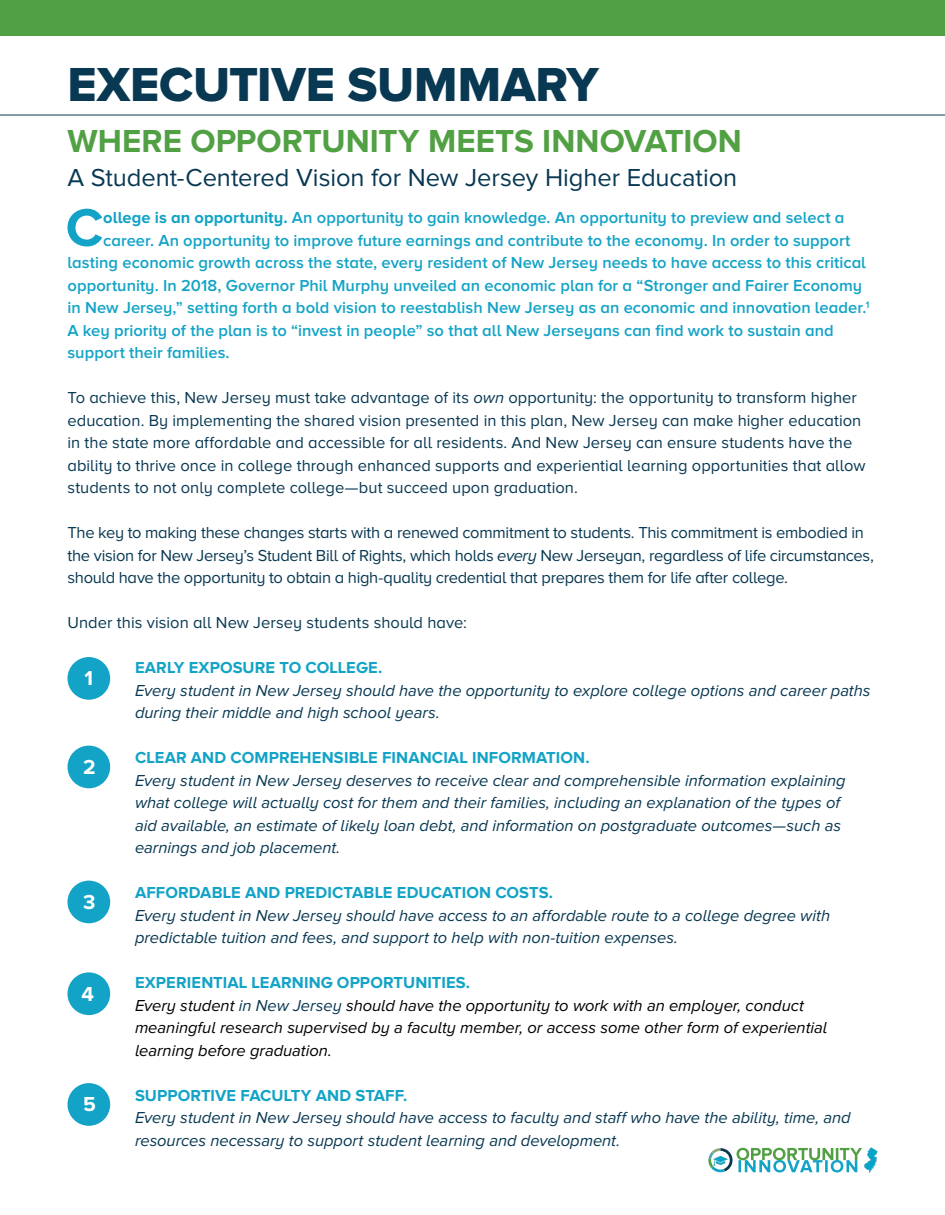
<style>
.page{position:relative;width:945px;height:1215px;background:#fff}
.page>*{position:absolute;margin:0;border:0;box-sizing:border-box;transform-origin:0 0}
.body_copy{font:700 54.75px "Proxima Nova A";color:#13a3c6}
.t1{font:49.5px "Proxima Nova Extrabld";letter-spacing:-.005em;color:#083852}
.t2{font:700 33px "Proxima Nova";color:#51a044}
.t3{font:25.5px "Proxima Nova";letter-spacing:-.005em;color:#083852}
.list{font:700 21px "Proxima Nova A";color:#fff}
.body_copy-2{font:16.5px/22.5px "Proxima Nova A";color:#083852}
.body_copy-3{font:italic 16.5px/22.5px "Proxima Nova A";color:#083852}
.body_copy-4{font:600 16.5px "Proxima Nova A";color:#13a3c6}
.body_copy-5{font:italic 16.5px/22.5px "Proxima Nova A";color:#000}
.body_copy-6{font:700 16.5px "Proxima Nova A";letter-spacing:.005em;color:#13a3c6}
.s1{font-weight:700}
.s2{font-style:italic}
.s3{color:#083852}
</style>
<div class="page">
<div style="left:0;top:0;width:945px;height:35px;background:#51a044"></div>
<div style="left:68px;top:657px;width:42px;height:43px;background:#13a3c6;border-radius:50%"></div>
<div style="left:68px;top:746px;width:42px;height:42px;background:#13a3c6;border-radius:50%"></div>
<div style="left:68px;top:881px;width:42px;height:42px;background:#13a3c6;border-radius:50%"></div>
<div style="left:68px;top:972px;width:42px;height:43px;background:#13a3c6;border-radius:50%"></div>
<div style="left:68px;top:1083px;width:42px;height:43px;background:#13a3c6;border-radius:50%"></div>
<img style="left:864px;top:1147px;width:14px;height:26px">
<svg style="left:708px;top:1148px;width:154px;height:25px"></svg>
<hr style="left:0;top:115px;width:945px;height:1px;background:#083852">
<p class="t1" style="left:68px;top:56px;width:533px">EXECUTIVE SUMMARY</p>
<p class="t2" style="left:68px;top:122px;width:676px">WHERE OPPORTUNITY MEETS INNOVATION</p>
<p class="t3" style="left:68px;top:163px;width:671px">A Student-Centered Vision for New Jersey Higher Education</p>
<p class="body_copy" style="left:66px;top:196px;width:39px">C</p>
<p class="body_copy-4" style="left:103px;top:209px;width:743px"><span class="s1">ollege is an opportunity.</span> An opportunity to gain knowledge. An opportunity to preview and select a</p>
<p class="body_copy-4" style="left:103px;top:231px;width:749px">career. An opportunity to improve future earnings and contribute to the economy. In order to support</p>
<p class="body_copy-4" style="left:68px;top:254px;width:800px">lasting economic growth across the state, every resident of New Jersey needs to have access to this critical</p>
<p class="body_copy-4" style="left:68px;top:276px;width:796px">opportunity. In 2018, Governor Phil Murphy unveiled an economic plan for a “Stronger and Fairer Economy</p>
<p class="body_copy-4" style="left:68px;top:299px;width:803px">in New Jersey,” setting forth a bold vision to reestablish New Jersey as an economic and innovation leader.<sup>1</sup></p>
<p class="body_copy-4" style="left:68px;top:321px;width:768px">A key priority of the plan is to “invest in people” so that all New Jerseyans can find work to sustain and</p>
<p class="body_copy-4" style="left:68px;top:344px;width:164px">support their families.</p>
<p class="body_copy-2" style="left:68px;top:386px;width:800px">To achieve this, New Jersey must take advantage of its <span class="s2">own</span> opportunity: the opportunity to transform higher education. By implementing the shared vision presented in this plan, New Jersey can make higher education in the state more affordable and accessible for all residents. And New Jersey can ensure students have the ability to thrive once in college through enhanced supports and experiential learning opportunities that allow students to not only complete college—but succeed upon graduation.</p>
<p class="body_copy-2" style="left:68px;top:521px;width:808px">The key to making these changes starts with a renewed commitment to students. This commitment is embodied in the vision for New Jersey’s Student Bill of Rights, which holds <span class="s2">every</span> New Jerseyan, regardless of life circumstances, should have the opportunity to obtain a high-quality credential that prepares them for life after college.</p>
<p class="body_copy-2" style="left:68px;top:611px;width:401px">Under this vision all New Jersey students should have:</p>
<p class="body_copy-6" style="left:135px;top:658px;width:249px">EARLY EXPOSURE TO COLLEGE.</p>
<p class="body_copy-3" style="left:135px;top:679px;width:737px">Every student in New Jersey should have the opportunity to explore college options and career paths during their middle and high school years.</p>
<p class="body_copy-6" style="left:135px;top:748px;width:456px">CLEAR AND COMPREHENSIBLE FINANCIAL INFORMATION.</p>
<p class="body_copy-3" style="left:135px;top:769px;width:712px">Every student in New Jersey deserves to receive clear and comprehensible information explaining what college will actually cost for them and their families, including an explanation of the types of aid available, an estimate of likely loan debt, and information on postgraduate outcomes—such as earnings and job placement.</p>
<p class="body_copy-6" style="left:135px;top:883px;width:420px">AFFORDABLE AND PREDICTABLE EDUCATION COSTS.</p>
<p class="body_copy-3" style="left:135px;top:904px;width:697px">Every student in New Jersey should have access to an affordable route to a college degree with predictable tuition and fees, and support to help with non-tuition expenses.</p>
<p class="body_copy-6" style="left:135px;top:973px;width:337px">EXPERIENTIAL LEARNING OPPORTUNITIES.</p>
<p class="body_copy-5" style="left:135px;top:994px;width:694px">Every student <span class="s3">in New Jersey</span> should have the opportunity to work with an employer, conduct meaningful research supervised by a faculty member, or access some other form of experiential learning before graduation.</p>
<p class="body_copy-6" style="left:135px;top:1086px;width:274px">SUPPORTIVE FACULTY AND STAFF.</p>
<p class="body_copy-3" style="left:135px;top:1106px;width:717px">Every student in New Jersey should have access to faculty and staff who have the ability, time, and resources necessary to support student learning and development.</p>
<p class="list" style="left:85px;top:666px;width:10px">1</p>
<p class="list" style="left:83px;top:755px;width:14px">2</p>
<p class="list" style="left:83px;top:890px;width:14px">3</p>
<p class="list" style="left:82px;top:982px;width:14px">4</p>
<p class="list" style="left:83px;top:1092px;width:14px">5</p>
</div>
